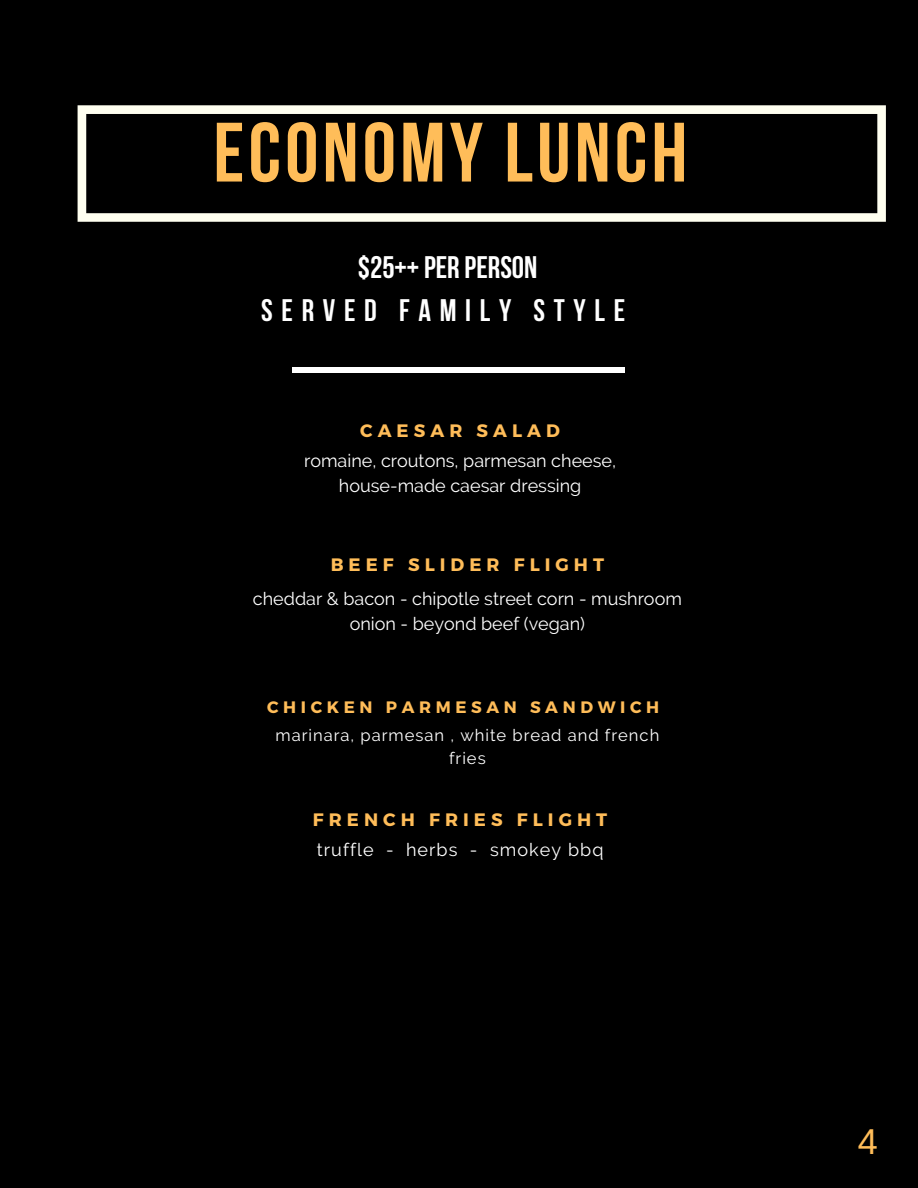
<style>
.page{position:relative;width:918px;height:1188px;background:#000}
.page>*{position:absolute;margin:0;border:0;box-sizing:border-box;transform-origin:0 0}
.t1{font:700 84px "Bebas Neue";letter-spacing:.05em;color:#ffbd59}
.t2{font:36px "Arimo";color:#ffbd59}
.t3{font:700 31.05px "Bebas Neue";letter-spacing:.28em;color:#fff}
.t4{font:700 31.05px "Bebas Neue";color:#fff}
.t5{font:18px/24.8px "Raleway";color:#fff;text-align:center}
.t6{font:700 18px "Montserrat";letter-spacing:.28em;color:#ffbd59}
.t7{font:18px "Raleway";letter-spacing:.06em;color:#fff}
.t8{font:16.5px/22.5px "Raleway";letter-spacing:.06em;color:#fff;text-align:center}
.t9{font:700 16.5px "Montserrat";letter-spacing:.28em;color:#ffbd59}
</style>
<div class="page">
<svg style="left:78px;top:105px;width:808px;height:117px"></svg>
<div style="left:292px;top:367px;width:333px;height:6px;background:#fff"></div>
<p class="t1" style="left:213px;top:119px;width:475px">ECONOMY LUNCH</p>
<p class="t4" style="left:358px;top:255px;width:181px">$25++PER PERSON</p>
<p class="t3" style="left:261px;top:298px;width:365px">SERVED FAMILY STYLE</p>
<p class="t6" style="left:360px;top:419px;width:201px">CAESAR SALAD</p>
<p class="t5" style="left:304px;top:448px;width:314px">romaine, croutons, parmesan cheese, house-made caesar dressing</p>
<p class="t6" style="left:331px;top:552px;width:275px">BEEF SLIDER FLIGHT</p>
<p class="t5" style="left:253px;top:586px;width:430px">cheddar &amp; bacon - chipotle street corn - mushroom onion - beyond beef (vegan)</p>
<p class="t9" style="left:267px;top:696px;width:394px">CHICKEN PARMESAN SANDWICH</p>
<p class="t8" style="left:275px;top:724px;width:385px">marinara, parmesan , white bread and french fries</p>
<p class="t6" style="left:313px;top:808px;width:296px">FRENCH FRIES FLIGHT</p>
<p class="t7" style="left:317px;top:839px;width:288px">truffle - herbs - smokey bbq</p>
<p class="t2" style="left:858px;top:1121px;width:22px">4</p>
</div>
